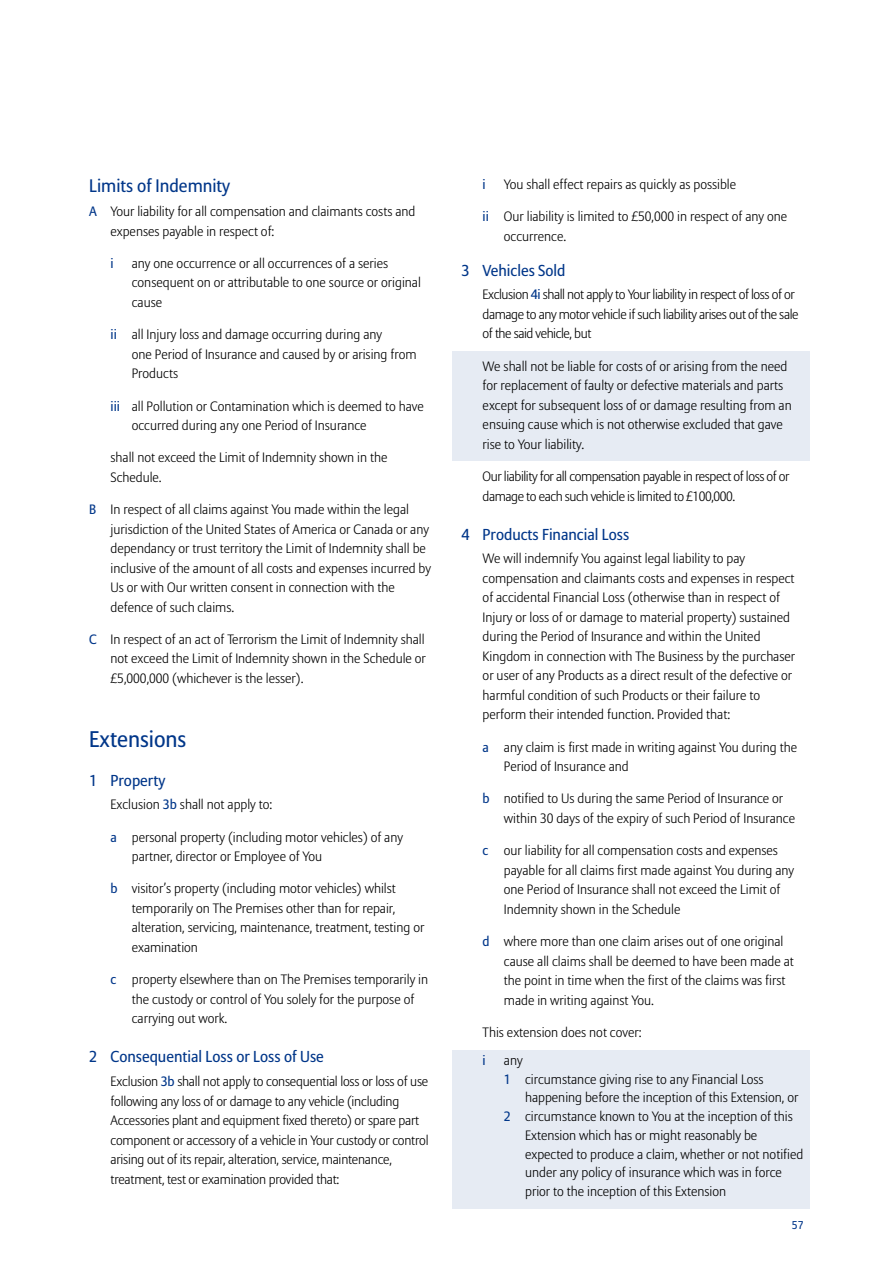
<style>
.page{position:relative;width:893px;height:1263px;background:#fff}
.page>*{position:absolute;margin:0;border:0;box-sizing:border-box;transform-origin:0 0}
.t1{font:22.5px "Allianz Sans";color:#003689}
.t2{font:18px "Allianz Sans";color:#003689}
.t3{font:15.75px "Allianz Sans";color:#003689}
.t4{font:300 13.5px/19.5px "Allianz Sans";color:#000}
.t5{font:300 13.5px/19.5px "Allianz Sans";letter-spacing:-.03em;color:#000}
.t6{font:13.5px "Allianz Sans";color:#003689}
.t7{font:11.25px "Allianz Sans";color:#003689}
.s1{font-weight:400;color:#003689}
</style>
<div class="page">
<div style="left:453px;top:351px;width:357px;height:110px;background:#e6ebf3"></div>
<div style="left:453px;top:1050px;width:357px;height:158px;background:#e6ebf3"></div>
<p class="t2" style="left:89px;top:179px;width:142px">Limits of Indemnity</p>
<p class="t4" style="left:111px;top:203px;width:306px;text-indent:-21px"><span class="s1">A</span> Your liability for all compensation and claimants costs and expenses payable in respect of:</p>
<p class="t6" style="left:111px;top:258px;width:5px">i</p>
<p class="t4" style="left:132px;top:255px;width:291px">any one occurrence or all occurrences of a series consequent on or attributable to one source or original cause</p>
<p class="t4" style="left:132px;top:326px;width:286px;text-indent:-21px"><span class="s1">ii</span> all Injury loss and damage occurring during any<br>one Period of Insurance and caused by or arising from<br>Products</p>
<p class="t4" style="left:132px;top:397px;width:294px;text-indent:-21px"><span class="s1">iii</span> all Pollution or Contamination which is deemed to have occurred during any one Period of Insurance</p>
<p class="t4" style="left:111px;top:449px;width:278px">shall not exceed the Limit of Indemnity shown in the<br>Schedule.</p>
<p class="t4" style="left:111px;top:501px;width:322px;text-indent:-21px"><span class="s1">B</span> In respect of all claims against You made within the legal jurisdiction of the United States of America or Canada or any dependancy or trust territory the Limit of Indemnity shall be inclusive of the amount of all costs and expenses incurred by Us or with Our written consent in connection with the defence of such claims.</p>
<p class="t4" style="left:111px;top:630px;width:317px;text-align:justify;text-indent:-21px"><span class="s1">C</span> In respect of an act of Terrorism the Limit of Indemnity shall not exceed the Limit of Indemnity shown in the Schedule or £5,000,000 (whichever is the lesser).</p>
<p class="t1" style="left:89px;top:729px;width:99px">Extensions</p>
<p class="t3" style="left:89px;top:773px;width:77px">1 Property</p>
<p class="t4" style="left:111px;top:796px;width:163px">Exclusion <span class="s1">3b</span> shall not apply to:</p>
<p class="t4" style="left:132px;top:828px;width:273px;text-indent:-21px"><span class="s1">a</span> personal property (including motor vehicles) of any partner, director or Employee of You</p>
<p class="t4" style="left:132px;top:880px;width:294px;text-indent:-21px"><span class="s1">b</span> visitor’s property (including motor vehicles) whilst temporarily on The Premises other than for repair, alteration, servicing, maintenance, treatment, testing or examination</p>
<p class="t4" style="left:132px;top:971px;width:298px;text-indent:-21px"><span class="s1">c</span> property elsewhere than on The Premises temporarily in the custody or control of You solely for the purpose of carrying out work.</p>
<p class="t3" style="left:89px;top:1050px;width:236px">2 Consequential Loss or Loss of Use</p>
<p class="t4" style="left:111px;top:1073px;width:320px">Exclusion <span class="s1">3b</span> shall not apply to consequential loss or loss of use following any loss of or damage to any vehicle (including Accessories plant and equipment fixed thereto) or spare part component or accessory of a vehicle in Your custody or control arising out of its repair, alteration, service, maintenance, treatment, test or examination provided that:</p>
<p class="t6" style="left:483px;top:179px;width:5px">i</p>
<p class="t4" style="left:504px;top:176px;width:234px">You shall effect repairs as quickly as possible</p>
<p class="t4" style="left:504px;top:208px;width:285px;text-indent:-21px"><span class="s1">ii</span> Our liability is limited to £50,000 in respect of any one occurrence.</p>
<p class="t3" style="left:461px;top:264px;width:106px">3 Vehicles Sold</p>
<p class="t5" style="left:483px;top:286px;width:317px">Exclusion <span class="s1">4i</span> shall not apply to Your liability in respect of loss of or damage to any motor vehicle if such liability arises out of the sale of the said vehicle, but</p>
<p class="t4" style="left:483px;top:357px;width:311px">We shall not be liable for costs of or arising from the need for replacement of faulty or defective materials and parts except for subsequent loss of or damage resulting from an ensuing cause which is not otherwise excluded that gave rise to Your liability.</p>
<p class="t5" style="left:483px;top:468px;width:308px">Our liability for all compensation payable in respect of loss of or damage to each such vehicle is limited to £100,000.</p>
<p class="t3" style="left:461px;top:528px;width:169px">4 Products Financial Loss</p>
<p class="t4" style="left:483px;top:550px;width:314px">We will indemnify You against legal liability to pay compensation and claimants costs and expenses in respect of accidental Financial Loss (otherwise than in respect of Injury or loss of or damage to material property) sustained during the Period of Insurance and within the United Kingdom in connection with The Business by the purchaser or user of any Products as a direct result of the defective or harmful condition of such Products or their failure to perform their intended function. Provided that:</p>
<p class="t4" style="left:504px;top:738px;width:295px;text-indent:-21px"><span class="s1">a</span> any claim is first made in writing against You during the<br>Period of Insurance and</p>
<p class="t4" style="left:504px;top:790px;width:293px;text-indent:-21px"><span class="s1">b</span> notified to Us during the same Period of Insurance or within 30 days of the expiry of such Period of Insurance</p>
<p class="t4" style="left:504px;top:842px;width:292px;text-indent:-21px"><span class="s1">c</span> our liability for all compensation costs and expenses payable for all claims first made against You during any one Period of Insurance shall not exceed the Limit of Indemnity shown in the Schedule</p>
<p class="t4" style="left:504px;top:933px;width:291px;text-indent:-21px"><span class="s1">d</span> where more than one claim arises out of one original cause all claims shall be deemed to have been made at the point in time when the first of the claims was first made in writing against You.</p>
<p class="t4" style="left:483px;top:1023px;width:160px">This extension does not cover:</p>
<p class="t6" style="left:483px;top:1054px;width:5px">i</p>
<p class="t4" style="left:504px;top:1051px;width:20px">any</p>
<p class="t4" style="left:525px;top:1070px;width:275px;line-height:18.8px;text-indent:-21px"><span class="s1">1</span> circumstance giving rise to any Financial Loss happening before the inception of this Extension, or</p>
<p class="t4" style="left:525px;top:1108px;width:280px;line-height:18.8px;text-indent:-21px"><span class="s1">2</span> circumstance known to You at the inception of this Extension which has or might reasonably be expected to produce a claim, whether or not notified under any policy of insurance which was in force prior to the inception of this Extension</p>
<p class="t7" style="left:792px;top:1220px;width:13px">57</p>
</div>
